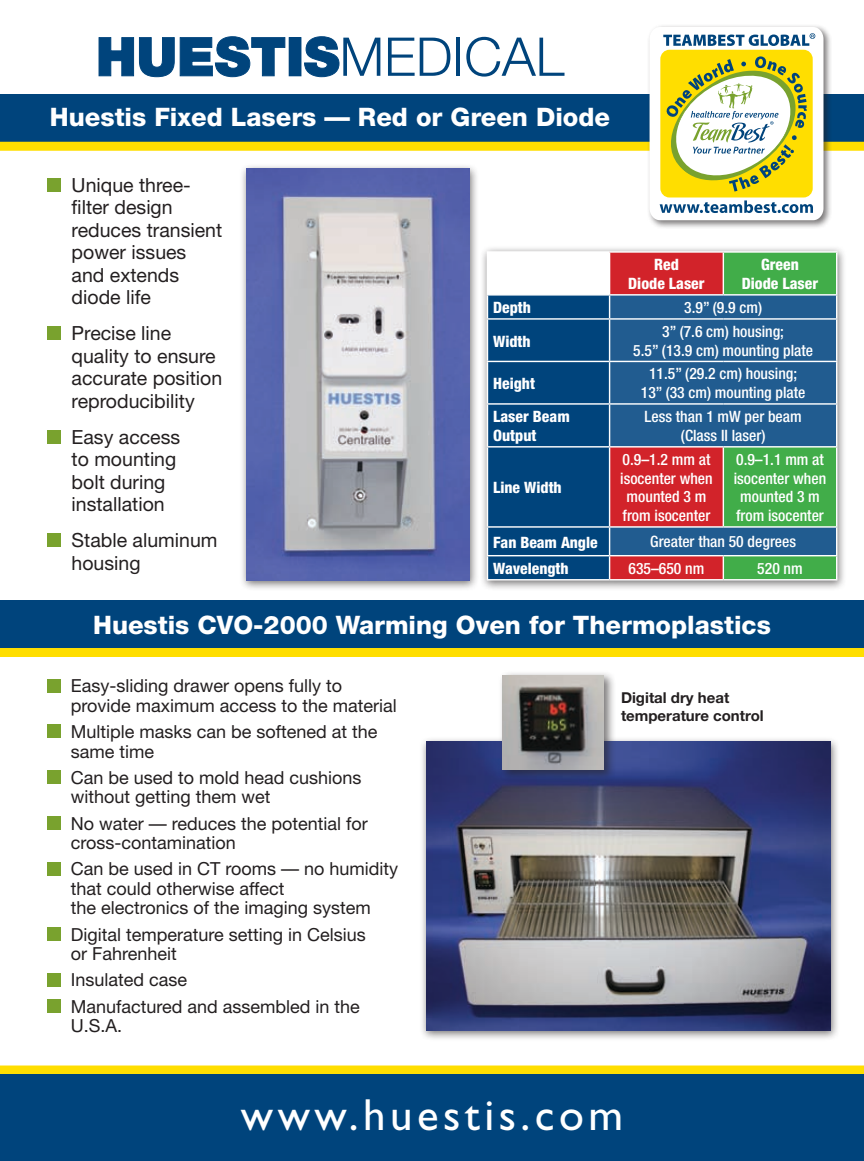
<style>
.page{position:relative;width:864px;height:1161px;background:#fff}
.page>*{position:absolute;margin:0;border:0;box-sizing:border-box;transform-origin:0 0}
.t1{font:45px "Gill Sans";letter-spacing:.1em;color:#fff}
.t2{font:800 25.5px "Helvetica Neue";color:#fff}
.t3{font:19.5px/22.5px "Helvetica Neue";color:#231f20}
.t4{font:18px/19.5px "Helvetica Neue";color:#231f20}
.t5{font:17.85px/21.5px "Myriad Pro";color:#231f20}
.t6{font:500 condensed 15.6px/18.8px "Helvetica Neue";color:#fff;text-align:center}
.t7{font:800 condensed 15.6px/18.8px "Helvetica Neue";color:#fff;text-align:center}
.t8{font:700 15px/18px "Helvetica Neue";color:#231f20}
</style>
<div class="page">
<div style="left:0;top:1066px;width:864px;height:8px;background:#ffde00"></div>
<div style="left:0;top:1074px;width:864px;height:87px;background:#00447c"></div>
<div style="left:0;top:94px;width:864px;height:48px;background:#00447c"></div>
<div style="left:47px;top:679px;width:14px;height:13px;background:#79a22e"></div>
<div style="left:47px;top:725px;width:14px;height:13px;background:#79a22e"></div>
<div style="left:47px;top:770px;width:14px;height:14px;background:#79a22e"></div>
<div style="left:47px;top:816px;width:14px;height:14px;background:#79a22e"></div>
<div style="left:47px;top:862px;width:14px;height:13px;background:#79a22e"></div>
<div style="left:47px;top:927px;width:14px;height:14px;background:#79a22e"></div>
<div style="left:47px;top:973px;width:14px;height:13px;background:#79a22e"></div>
<div style="left:47px;top:999px;width:14px;height:14px;background:#79a22e"></div>
<div style="left:419px;top:736px;width:421px;height:305px;background:#231f20;opacity:.6"></div>
<img style="left:426px;top:742px;width:404px;height:289px">
<div style="left:498px;top:671px;width:118px;height:111px;background:#231f20;opacity:.6"></div>
<img style="left:502px;top:675px;width:102px;height:95px">
<div style="left:0;top:601px;width:864px;height:47px;background:#00447c"></div>
<div style="left:0;top:648px;width:864px;height:9px;background:#ffde00"></div>
<div style="left:0;top:142px;width:864px;height:9px;background:#ffde00"></div>
<svg style="left:98px;top:36px;width:188px;height:41px"></svg>
<div style="left:289px;top:38px;width:12px;height:38px;background:#00447c"></div>
<svg style="left:304px;top:36px;width:76px;height:41px"></svg>
<svg style="left:388px;top:38px;width:62px;height:38px"></svg>
<hr style="left:457px;top:38px;width:3px;height:38px;background:#00447c">
<svg style="left:466px;top:37px;width:99px;height:40px"></svg>
<div style="left:646px;top:24px;width:186px;height:205px;background:#231f20;opacity:.6"></div>
<svg style="left:650px;top:27px;width:174px;height:193px"></svg>
<div style="left:240px;top:163px;width:239px;height:428px;background:#231f20;opacity:.6"></div>
<img style="left:247px;top:169px;width:222px;height:411px">
<div style="left:47px;top:178px;width:14px;height:14px;background:#79a22e"></div>
<div style="left:47px;top:327px;width:14px;height:13px;background:#79a22e"></div>
<div style="left:47px;top:430px;width:14px;height:14px;background:#79a22e"></div>
<div style="left:47px;top:534px;width:14px;height:13px;background:#79a22e"></div>
<div style="left:480px;top:245px;width:367px;height:346px;background:#231f20;opacity:.6"></div>
<hr style="left:487px;top:251px;width:123px;height:2px;background:#fff">
<hr style="left:610px;top:251px;width:113px;height:2px;background:#fff">
<hr style="left:723px;top:251px;width:114px;height:2px;background:#fff">
<svg style="left:487px;top:252px;width:350px;height:328px;background:#46657a"></svg>
<hr style="left:610px;top:318px;width:113px;height:2px;background:#fff">
<hr style="left:609px;top:320px;width:1px;height:41px;background:#fff">
<hr style="left:723px;top:318px;width:114px;height:2px;background:#fff">
<hr style="left:836px;top:320px;width:1px;height:41px;background:#fff">
<hr style="left:610px;top:361px;width:113px;height:1px;background:#fff">
<hr style="left:609px;top:362px;width:1px;height:41px;background:#fff">
<hr style="left:723px;top:361px;width:114px;height:1px;background:#fff">
<hr style="left:836px;top:362px;width:1px;height:41px;background:#fff">
<hr style="left:610px;top:403px;width:113px;height:2px;background:#fff">
<hr style="left:609px;top:405px;width:1px;height:41px;background:#fff">
<hr style="left:723px;top:403px;width:114px;height:2px;background:#fff">
<hr style="left:836px;top:405px;width:1px;height:41px;background:#fff">
<hr style="left:610px;top:446px;width:113px;height:2px;background:#fff">
<hr style="left:723px;top:446px;width:114px;height:2px;background:#fff">
<h2 class="t2" style="left:50px;top:102px;width:562px">Huestis Fixed Lasers — Red or Green Diode</h2>
<p class="t3" style="left:72px;top:173px;width:152px">Unique three&shy;filter design reduces transient power issues and extends diode life</p>
<p class="t3" style="left:72px;top:322px;width:152px">Precise line quality to ensure accurate position reproducibility</p>
<p class="t3" style="left:72px;top:425px;width:110px">Easy access to mounting bolt during installation</p>
<p class="t3" style="left:72px;top:529px;width:147px">Stable aluminum housing</p>
<p class="t7" style="left:628px;top:255px;width:78px">Red<br>Diode Laser</p>
<p class="t7" style="left:742px;top:255px;width:78px">Green<br>Diode Laser</p>
<p class="t7" style="left:493px;top:298px;width:39px">Depth</p>
<p class="t6" style="left:684px;top:298px;width:79px">3.9” (9.9 cm)</p>
<p class="t7" style="left:493px;top:331px;width:39px">Width</p>
<p class="t6" style="left:633px;top:322px;width:181px">3” (7.6 cm) housing;<br>5.5” (13.9 cm) mounting plate</p>
<p class="t7" style="left:493px;top:374px;width:43px">Height</p>
<p class="t6" style="left:641px;top:364px;width:166px">11.5” (29.2 cm) housing;<br>13” (33 cm) mounting plate</p>
<p class="t7" style="left:493px;top:407px;width:78px;text-align:left">Laser Beam<br>Output</p>
<p class="t6" style="left:645px;top:407px;width:159px">Less than 1 mW per beam (Class II laser)</p>
<p class="t7" style="left:493px;top:478px;width:70px">Line Width</p>
<p class="t6" style="left:620px;top:450px;width:94px">0.9–1.2 mm at isocenter when mounted 3 m from isocenter</p>
<p class="t6" style="left:734px;top:450px;width:94px">0.9–1.1 mm at isocenter when mounted 3 m from isocenter</p>
<p class="t7" style="left:493px;top:532px;width:106px">Fan Beam Angle</p>
<p class="t6" style="left:650px;top:532px;width:147px">Greater than 50 degrees</p>
<p class="t7" style="left:493px;top:559px;width:77px">Wavelength</p>
<p class="t6" style="left:629px;top:559px;width:77px">635–650 nm</p>
<p class="t6" style="left:757px;top:559px;width:47px">520 nm</p>
<h2 class="t2" style="left:93px;top:610px;width:679px">Huestis CVO-2000 Warming Oven for Thermoplastics</h2>
<p class="t4" style="left:71px;top:676px;width:328px">Easy-sliding drawer opens fully to provide maximum access to the material</p>
<p class="t4" style="left:71px;top:722px;width:308px">Multiple masks can be softened at the same time</p>
<p class="t4" style="left:71px;top:767px;width:292px">Can be used to mold head cushions without getting them wet</p>
<p class="t4" style="left:71px;top:813px;width:299px">No water — reduces the potential for cross-contamination</p>
<p class="t4" style="left:71px;top:859px;width:329px">Can be used in CT rooms — no humidity that could otherwise affect<br>the electronics of the imaging system</p>
<p class="t4" style="left:71px;top:924px;width:297px">Digital temperature setting in Celsius or Fahrenheit</p>
<p class="t4" style="left:71px;top:967px;width:291px;line-height:26.2px">Insulated case<br>Manufactured and assembled in the</p>
<p class="t4" style="left:71px;top:1016px;width:53px">U.S.A.</p>
<p class="t5" style="left:108px;top:767px;width:139px">CMYK 100-57-0-40<br>Pantone 295c</p>
<p class="t8" style="left:621px;top:689px;width:144px">Digital dry heat temperature control</p>
<h1 class="t1" style="left:241px;top:1089px;width:384px">www.huestis.com</h1>
</div>
